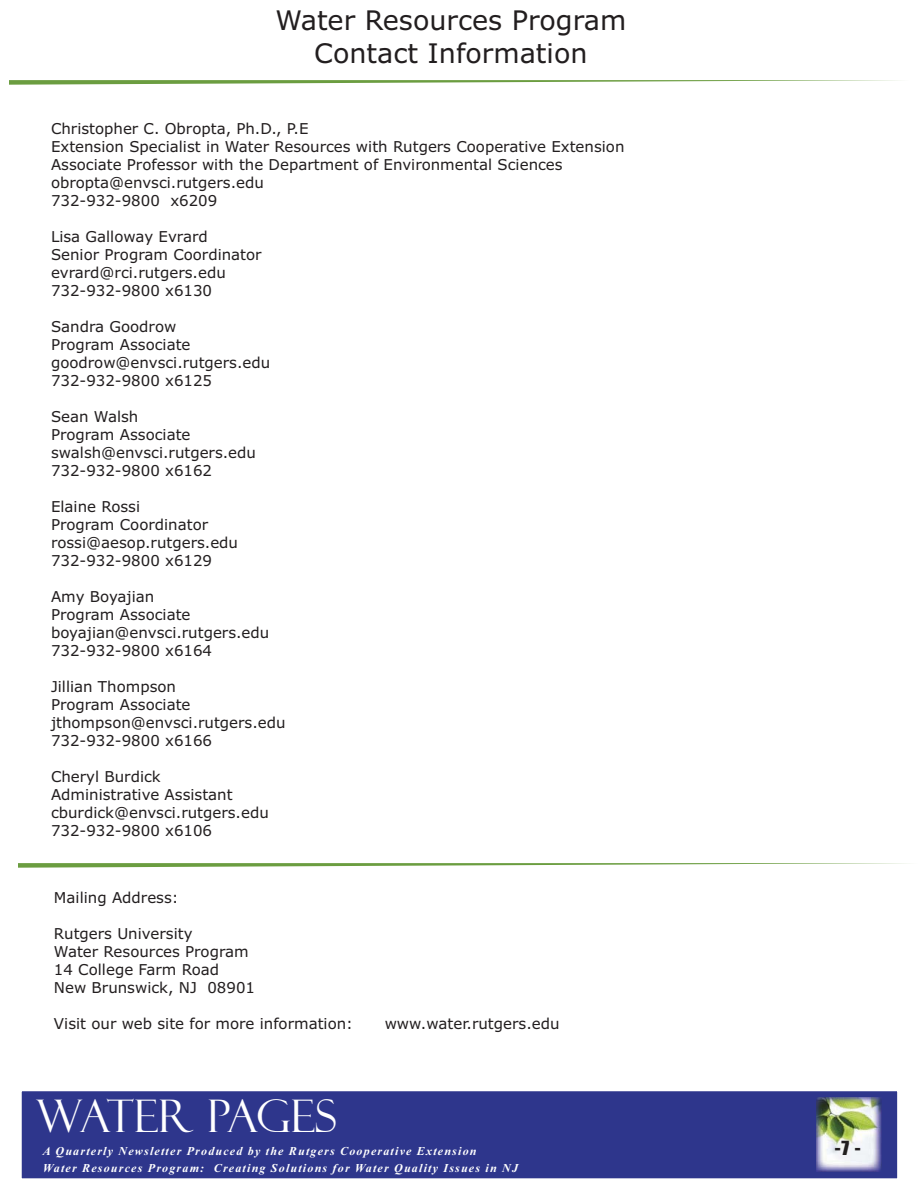
<style>
.page{position:relative;width:918px;height:1188px;background:#fff}
.page>*{position:absolute;margin:0;border:0;box-sizing:border-box;transform-origin:0 0}
.t1{font:45px "Felix Titling";letter-spacing:-.02em;color:#fff}
.t2{font:27px/32.4px "Verdana";color:#221e1f;text-align:center}
.t3{font:18px "Impact";color:#221e1f;scale:1.1 1}
.t4{font:15px/18px "Verdana";color:#221e1f}
.t5{font:italic 700 12px/16.5px "Times New Roman";letter-spacing:.1em;color:#fff}
</style>
<div class="page">
<div style="left:21px;top:1091px;width:877px;height:88px;background:#2e368c"></div>
<div style="left:20px;top:1090px;width:879px;height:90px;border:2px solid #fff"></div>
<svg style="left:9px;top:80px;width:889px;height:5px"></svg>
<img style="left:816px;top:1097px;width:65px;height:75px">
<svg style="left:18px;top:863px;width:889px;height:5px"></svg>
<h2 class="t2" style="left:275px;top:7px;width:352px">Water Resources Program<br>Contact Information</h2>
<p class="t4" style="left:51px;top:120px;width:575px">Christopher C. Obropta, Ph.D., P.E<br>Extension Specialist in Water Resources with Rutgers Cooperative Extension Associate Professor with the Department of Environmental Sciences obropta@envsci.rutgers.edu<br>732-932-9800 x6209</p>
<p class="t4" style="left:51px;top:228px;width:212px">Lisa Galloway Evrard<br>Senior Program Coordinator evrard@rci.rutgers.edu<br>732-932-9800 x6130</p>
<p class="t4" style="left:51px;top:318px;width:221px">Sandra Goodrow<br>Program Associate goodrow@envsci.rutgers.edu<br>732-932-9800 x6125</p>
<p class="t4" style="left:51px;top:408px;width:207px">Sean Walsh<br>Program Associate swalsh@envsci.rutgers.edu<br>732-932-9800 x6162</p>
<p class="t4" style="left:51px;top:498px;width:189px">Elaine Rossi<br>Program Coordinator rossi@aesop.rutgers.edu<br>732-932-9800 x6129</p>
<p class="t4" style="left:51px;top:588px;width:220px">Amy Boyajian<br>Program Associate boyajian@envsci.rutgers.edu<br>732-932-9800 x6164</p>
<p class="t4" style="left:51px;top:678px;width:236px">Jillian Thompson<br>Program Associate jthompson@envsci.rutgers.edu<br>732-932-9800 x6166</p>
<p class="t4" style="left:51px;top:768px;width:219px">Cheryl Burdick<br>Administrative Assistant cburdick@envsci.rutgers.edu<br>732-932-9800 x6106</p>
<p class="t4" style="left:54px;top:890px;width:126px">Mailing Address:</p>
<p class="t4" style="left:54px;top:926px;width:203px">Rutgers University<br>Water Resources Program<br>14 College Farm Road<br>New Brunswick, NJ 08901</p>
<p class="t4" style="left:54px;top:1016px;width:301px">Visit our web site for more information:</p>
<p class="t4" style="left:385px;top:1016px;width:176px">www.water.rutgers.edu</p>
<h1 class="t1" style="left:36px;top:1090px;width:302px">WATER PAGES</h1>
<p class="t5" style="left:43px;top:1144px;width:477px">A Quarterly Newsletter Produced by the Rutgers Cooperative Extension<br>Water Resources Program: Creating Solutions for Water Quality Issues in NJ</p>
<p class="t3" style="left:835px;top:1142px;width:25px">-7 -</p>
</div>
